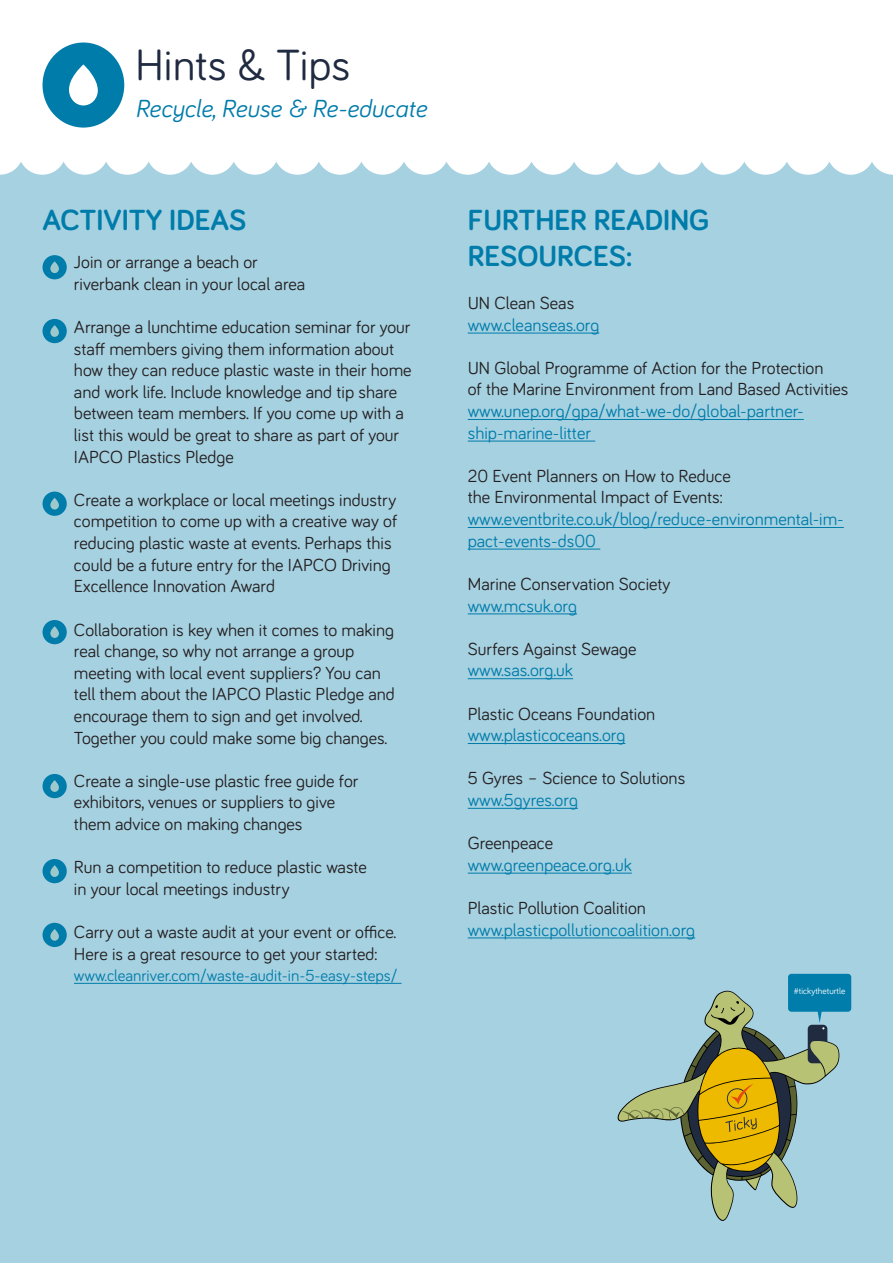
<style>
.page{position:relative;width:893px;height:1263px;background:#fff}
.page>*{position:absolute;margin:0;border:0;box-sizing:border-box;transform-origin:0 0}
.t1{font:45px "Bariol";color:#202b41}
.t2{font:700 30px "Bariol";color:#007caa}
.t3{font:italic 25.5px "Bariol";color:#007caa}
.t4{font:18px/21.6px "Bariol";color:#231f20}
.t5{font:18px/21.6px "Bariol";color:#007caa}
.t6{font:16.5px "Bariol";color:#007caa}
.t7{font:9.15px "Bariol";color:#fff}
</style>
<div class="page">
<div style="left:0;top:162px;width:893px;height:1101px;background:#a6d1e1"></div>
<hr style="left:74px;top:983px;width:327px;height:1px;background:#007caa">
<hr style="left:468px;top:333px;width:131px;height:1px;background:#007caa">
<hr style="left:468px;top:419px;width:336px;height:1px;background:#007caa">
<hr style="left:468px;top:441px;width:127px;height:1px;background:#007caa">
<hr style="left:468px;top:527px;width:376px;height:1px;background:#007caa">
<hr style="left:468px;top:549px;width:132px;height:1px;background:#007caa">
<hr style="left:468px;top:614px;width:109px;height:1px;background:#007caa">
<hr style="left:468px;top:678px;width:105px;height:1px;background:#007caa">
<hr style="left:468px;top:743px;width:157px;height:1px;background:#007caa">
<hr style="left:468px;top:808px;width:110px;height:1px;background:#007caa">
<hr style="left:468px;top:873px;width:164px;height:1px;background:#007caa">
<hr style="left:468px;top:938px;width:227px;height:1px;background:#007caa">
<div style="left:788px;top:974px;width:63px;height:38px;background:#007dab;border-radius:3px"></div>
<svg style="left:619px;top:991px;width:220px;height:229px;background:#9eb498"></svg>
<div style="left:43px;top:255px;width:24px;height:24px;background:#007caa;border-radius:50%"></div>
<svg style="left:50px;top:261px;width:9px;height:12px"></svg>
<div style="left:43px;top:319px;width:24px;height:24px;background:#007caa;border-radius:50%"></div>
<svg style="left:50px;top:325px;width:9px;height:12px"></svg>
<div style="left:43px;top:492px;width:24px;height:24px;background:#007caa;border-radius:50%"></div>
<svg style="left:50px;top:498px;width:9px;height:11px"></svg>
<div style="left:43px;top:620px;width:24px;height:24px;background:#007caa;border-radius:50%"></div>
<svg style="left:50px;top:626px;width:9px;height:12px"></svg>
<div style="left:43px;top:774px;width:24px;height:24px;background:#007caa;border-radius:50%"></div>
<svg style="left:50px;top:780px;width:9px;height:12px"></svg>
<div style="left:43px;top:859px;width:24px;height:24px;background:#007caa;border-radius:50%"></div>
<svg style="left:50px;top:865px;width:9px;height:12px"></svg>
<div style="left:43px;top:923px;width:24px;height:24px;background:#007caa;border-radius:50%"></div>
<svg style="left:50px;top:929px;width:9px;height:12px"></svg>
<div style="left:43px;top:43px;width:81px;height:85px;background:#007caa;border-radius:50%"></div>
<svg style="left:69px;top:64px;width:29px;height:41px"></svg>
<p class="t1" style="left:135px;top:34px;width:217px">Hints &amp; Tips</p>
<p class="t3" style="left:135px;top:92px;width:293px">Recycle, Reuse &amp; Re-educate</p>
<p class="t2" style="left:43px;top:199px;width:205px">ACTIVITY IDEAS</p>
<p class="t4" style="left:74px;top:251px;width:185px">Join or arrange a beach or</p>
<p class="t4" style="left:74px;top:272px;width:233px">riverbank clean in your local area</p>
<p class="t4" style="left:74px;top:315px;width:338px">Arrange a lunchtime education seminar for your</p>
<p class="t4" style="left:74px;top:337px;width:339px">staff members giving them information about how they can reduce plastic waste in their home and work life. Include knowledge and tip share between team members. If you come up with a list this would be great to share as part of your IAPCO Plastics Pledge</p>
<p class="t4" style="left:74px;top:488px;width:324px">Create a workplace or local meetings industry</p>
<p class="t4" style="left:74px;top:510px;width:325px">competition to come up with a creative way of</p>
<p class="t4" style="left:74px;top:531px;width:319px">reducing plastic waste at events. Perhaps this</p>
<p class="t4" style="left:74px;top:553px;width:318px">could be a future entry for the IAPCO Driving</p>
<p class="t4" style="left:74px;top:575px;width:203px">Excellence Innovation Award</p>
<p class="t4" style="left:74px;top:618px;width:321px">Collaboration is key when it comes to making</p>
<p class="t4" style="left:74px;top:639px;width:282px">real change, so why not arrange a group</p>
<p class="t4" style="left:74px;top:661px;width:308px">meeting with local event suppliers? You can</p>
<p class="t4" style="left:74px;top:683px;width:322px">tell them about the IAPCO Plastic Pledge and encourage them to sign and get involved.</p>
<p class="t4" style="left:74px;top:726px;width:315px">Together you could make some big changes.</p>
<p class="t4" style="left:74px;top:769px;width:286px">Create a single-use plastic free guide for</p>
<p class="t4" style="left:74px;top:791px;width:263px">exhibitors, venues or suppliers to give</p>
<p class="t4" style="left:74px;top:812px;width:230px">them advice on making changes</p>
<p class="t4" style="left:74px;top:855px;width:295px">Run a competition to reduce plastic waste</p>
<p class="t4" style="left:74px;top:877px;width:217px">in your local meetings industry</p>
<p class="t4" style="left:74px;top:920px;width:324px">Carry out a waste audit at your event or office.</p>
<p class="t4" style="left:74px;top:942px;width:305px">Here is a great resource to get your started:</p>
<p class="t6" style="left:74px;top:964px;width:325px">www.cleanriver.com/waste-audit-in-5-easy-steps/</p>
<p class="t2" style="left:468px;top:199px;width:243px">FURTHER READING</p>
<p class="t2" style="left:468px;top:235px;width:166px">RESOURCES:</p>
<p class="t4" style="left:468px;top:291px;width:108px">UN Clean Seas</p>
<p class="t5" style="left:468px;top:313px;width:133px">www.cleanseas.org</p>
<p class="t4" style="left:468px;top:356px;width:357px">UN Global Programme of Action for the Protection</p>
<p class="t4" style="left:468px;top:378px;width:382px">of the Marine Environment from Land Based Activities</p>
<p class="t5" style="left:468px;top:399px;width:337px">www.unep.org/gpa/what-we-do/global-partner&shy;ship-marine-litter</p>
<p class="t4" style="left:468px;top:464px;width:264px">20 Event Planners on How to Reduce</p>
<p class="t4" style="left:468px;top:486px;width:257px">the Environmental Impact of Events:</p>
<p class="t5" style="left:468px;top:507px;width:377px">www.eventbrite.co.uk/blog/reduce-environmental-im&shy;pact-events-ds00</p>
<p class="t4" style="left:468px;top:572px;width:204px">Marine Conservation Society</p>
<p class="t5" style="left:468px;top:594px;width:111px">www.mcsuk.org</p>
<p class="t4" style="left:468px;top:637px;width:170px">Surfers Against Sewage</p>
<p class="t5" style="left:468px;top:659px;width:107px">www.sas.org.uk</p>
<p class="t4" style="left:468px;top:702px;width:189px">Plastic Oceans Foundation</p>
<p class="t5" style="left:468px;top:723px;width:159px">www.plasticoceans.org</p>
<p class="t4" style="left:468px;top:767px;width:219px">5 Gyres – Science to Solutions</p>
<p class="t5" style="left:468px;top:788px;width:112px">www.5gyres.org</p>
<p class="t4" style="left:468px;top:831px;width:87px">Greenpeace</p>
<p class="t5" style="left:468px;top:853px;width:166px">www.greenpeace.org.uk</p>
<p class="t4" style="left:468px;top:896px;width:180px">Plastic Pollution Coalition</p>
<p class="t5" style="left:468px;top:918px;width:229px">www.plasticpollutioncoalition.org</p>
<p class="t7" style="left:794px;top:984px;width:53px">#tickytheturtle</p>
</div>
